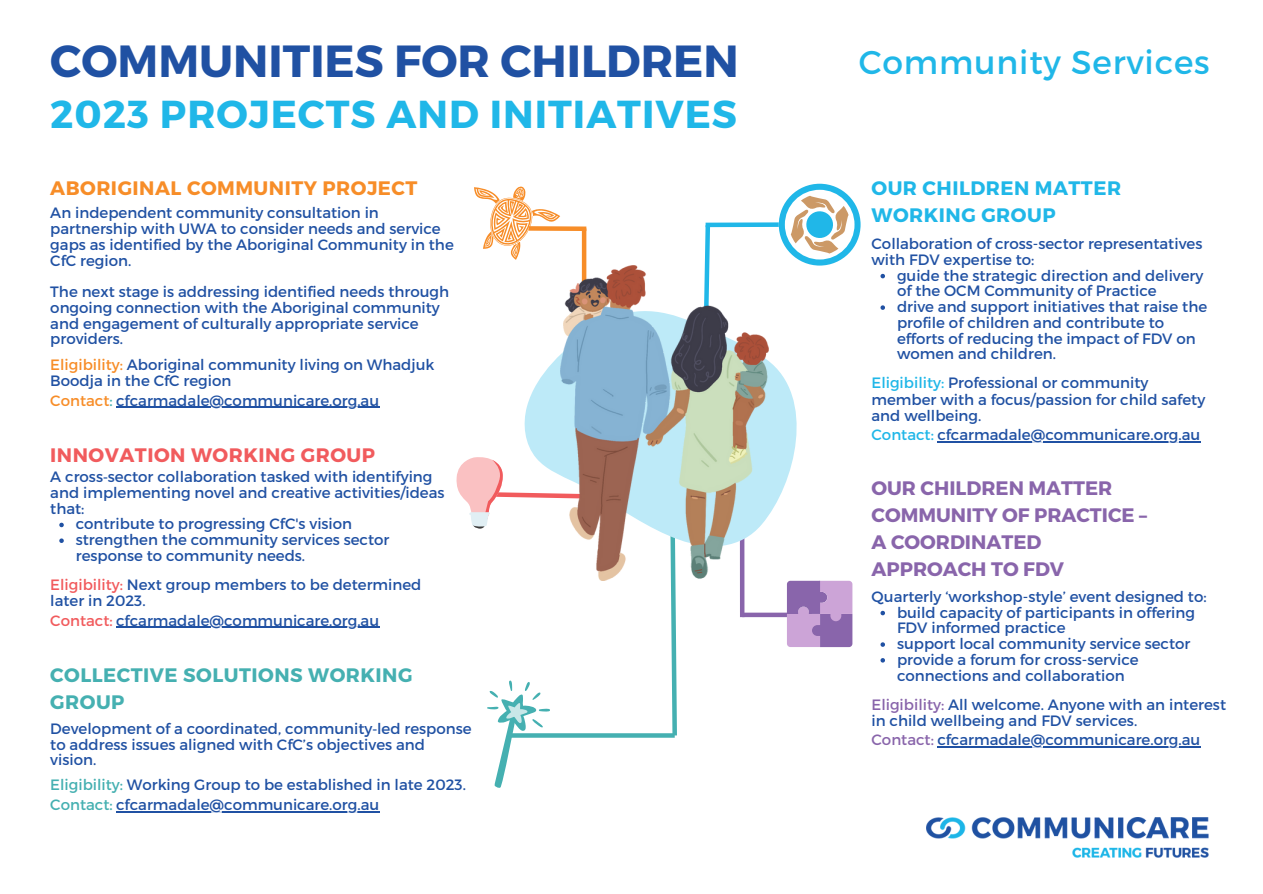
<style>
.page{position:relative;width:1263px;height:894px;background:#fff}
.page>*{position:absolute;margin:0;border:0;box-sizing:border-box;transform-origin:0 0}
.t1{font:700 44.85px "Montserrat";color:#2051a3}
.t2{font:700 39px "Montserrat";letter-spacing:.025em;color:#20b7e8}
.t3{font:32.85px "Montserrat";letter-spacing:.025em;color:#20b7e8}
.t4{font:700 19.5px/27px "Montserrat";color:#8965ab}
.t5{font:700 19.5px/27px "Montserrat";letter-spacing:.025em;color:#45b0b1}
.t6{font:700 19.5px/27px "Montserrat";letter-spacing:.025em;color:#20b7e8}
.t7{font:700 19.5px "Montserrat";letter-spacing:.025em;color:#f78d28}
.t8{font:700 19.5px "Montserrat";letter-spacing:.025em;color:#f15b5d}
.t9{font:15px/15.8px "Montserrat";color:#2051a3}
.s1{color:#f78d28}
.s2{color:#45b0b1}
.s3{font-family:"Noto Sans"}
.s4{color:#f15b5d}
.s5{color:#20b7e8}
.s6{color:#8965ab}
</style>
<div class="page">
<div style="left:529px;top:226px;width:57px;height:5px;background:#f78d28"></div>
<hr style="left:582px;top:228px;width:4px;height:72px;background:#f78d28">
<div style="left:706px;top:222px;width:73px;height:5px;background:#20b7e8"></div>
<svg style="left:704px;top:222px;width:8px;height:43px"></svg>
<svg style="left:551px;top:733px;width:117px;height:4px"></svg>
<svg style="left:668px;top:587px;width:9px;height:151px"></svg>
<div style="left:742px;top:612px;width:70px;height:5px;background:#8965ab"></div>
<hr style="left:740px;top:518px;width:4px;height:99px;background:#8965ab">
<svg style="left:524px;top:345px;width:273px;height:242px"></svg>
<img style="left:560px;top:265px;width:208px;height:315px">
<img style="left:926px;top:817px;width:283px;height:40px">
<svg style="left:474px;top:186px;width:86px;height:73px"></svg>
<svg style="left:779px;top:184px;width:82px;height:81px"></svg>
<svg style="left:787px;top:580px;width:65px;height:67px;background:#ab86c1"></svg>
<svg style="left:456px;top:455px;width:156px;height:73px"></svg>
<svg style="left:487px;top:680px;width:64px;height:108px"></svg>
<hr style="left:116px;top:406px;width:263px;height:1px;background:#2051a3">
<svg style="left:59px;top:522px;width:5px;height:5px"></svg>
<svg style="left:59px;top:538px;width:5px;height:5px"></svg>
<hr style="left:116px;top:626px;width:263px;height:1px;background:#2051a3">
<svg style="left:880px;top:274px;width:5px;height:4px"></svg>
<svg style="left:880px;top:305px;width:5px;height:5px"></svg>
<hr style="left:937px;top:441px;width:263px;height:1px;background:#2051a3">
<svg style="left:880px;top:610px;width:5px;height:5px"></svg>
<svg style="left:880px;top:642px;width:5px;height:4px"></svg>
<svg style="left:880px;top:658px;width:5px;height:4px"></svg>
<hr style="left:937px;top:745px;width:263px;height:2px;background:#2051a3">
<hr style="left:116px;top:811px;width:263px;height:1px;background:#2051a3">
<p class="t1" style="left:50px;top:32px;width:690px">COMMUNITIES FOR CHILDREN</p>
<p class="t2" style="left:50px;top:89px;width:688px">2023 PROJECTS AND INITIATIVES</p>
<p class="t7" style="left:50px;top:175px;width:369px">ABORIGINAL COMMUNITY PROJECT</p>
<p class="t9" style="left:50px;top:204px;width:405px">An independent community consultation in partnership with UWA to consider needs and service gaps as identified by the Aboriginal Community in the CfC region.</p>
<p class="t9" style="left:50px;top:283px;width:400px">The next stage is addressing identified needs through ongoing connection with the Aboriginal community and engagement of culturally appropriate service providers.</p>
<p class="t9" style="left:50px;top:355px;width:386px;line-height:16.2px"><span class="s1">Eligibility:</span> Aboriginal community living on Whadjuk<br>Boodja in the CfC region</p>
<p class="t9" style="left:50px;top:391px;width:330px"><span class="s1">Contact</span><span class="s2">:</span> cfcarmadale@communicare.org.au</p>
<p class="t8" style="left:50px;top:442px;width:326px">INNOVATION WORKING GROUP</p>
<p class="t9" style="left:50px;top:468px;width:396px">A cross<span class="s3">‑</span>sector collaboration tasked with identifying and implementing novel and creative activities/ideas that:</p>
<p class="t9" style="left:76px;top:515px;width:278px">contribute to progressing CfC's vision</p>
<p class="t9" style="left:76px;top:531px;width:315px">strengthen the community services sector response to community needs.</p>
<p class="t9" style="left:50px;top:575px;width:373px;line-height:16.2px"><span class="s4">Eligibility:</span> Next group members to be determined later in 2023.</p>
<p class="t9" style="left:50px;top:611px;width:330px"><span class="s4">Contact:</span> cfcarmadale@communicare.org.au</p>
<p class="t5" style="left:50px;top:660px;width:364px">COLLECTIVE SOLUTIONS WORKING<br>GROUP</p>
<p class="t9" style="left:50px;top:719px;width:423px">Development of a coordinated, community<span class="s3">‑</span>led response to address issues aligned with CfC’s objectives and vision.</p>
<p class="t9" style="left:50px;top:776px;width:417px"><span class="s2">Eligibility:</span> Working Group to be established in late 2023.</p>
<p class="t9" style="left:50px;top:796px;width:330px"><span class="s2">Contact:</span> cfcarmadale@communicare.org.au</p>
<p class="t3" style="left:859px;top:41px;width:352px">Community Services</p>
<p class="t6" style="left:871px;top:174px;width:251px">OUR CHILDREN MATTER<br>WORKING GROUP</p>
<p class="t9" style="left:871px;top:235px;width:332px">Collaboration of cross-sector representatives with FDV expertise to:</p>
<p class="t9" style="left:897px;top:266px;width:308px">guide the strategic direction and delivery of the OCM Community of Practice</p>
<p class="t9" style="left:897px;top:298px;width:312px">drive and support initiatives that raise the profile of children and contribute to efforts of reducing the impact of FDV on women and children.</p>
<p class="t9" style="left:871px;top:374px;width:335px;line-height:16.2px"><span class="s5">Eligibility:</span> Professional or community member with a focus/passion for child safety and wellbeing.</p>
<p class="t9" style="left:871px;top:426px;width:330px"><span class="s5">Contact:</span> cfcarmadale@communicare.org.au</p>
<p class="t4" style="left:871px;top:473px;width:277px">OUR CHILDREN MATTER<br>COMMUNITY OF PRACTICE –<br>A COORDINATED<br>APPROACH TO FDV</p>
<p class="t9" style="left:897px;top:603px;width:300px">build capacity of participants in offering<br>FDV informed practice</p>
<p class="t9" style="left:897px;top:635px;width:295px">support local community service sector</p>
<p class="t9" style="left:897px;top:650px;width:243px">provide a forum for cross-service connections and collaboration</p>
<p class="t9" style="left:871px;top:587px;width:337px">Quarterly ‘workshop-style’ event designed to:</p>
<p class="t9" style="left:871px;top:695px;width:356px;line-height:16.2px"><span class="s6">Eligibility:</span> All welcome. Anyone with an interest in child wellbeing and FDV services.</p>
<p class="t9" style="left:871px;top:731px;width:330px"><span class="s6">Contact:</span> cfcarmadale@communicare.org.au</p>
</div>
